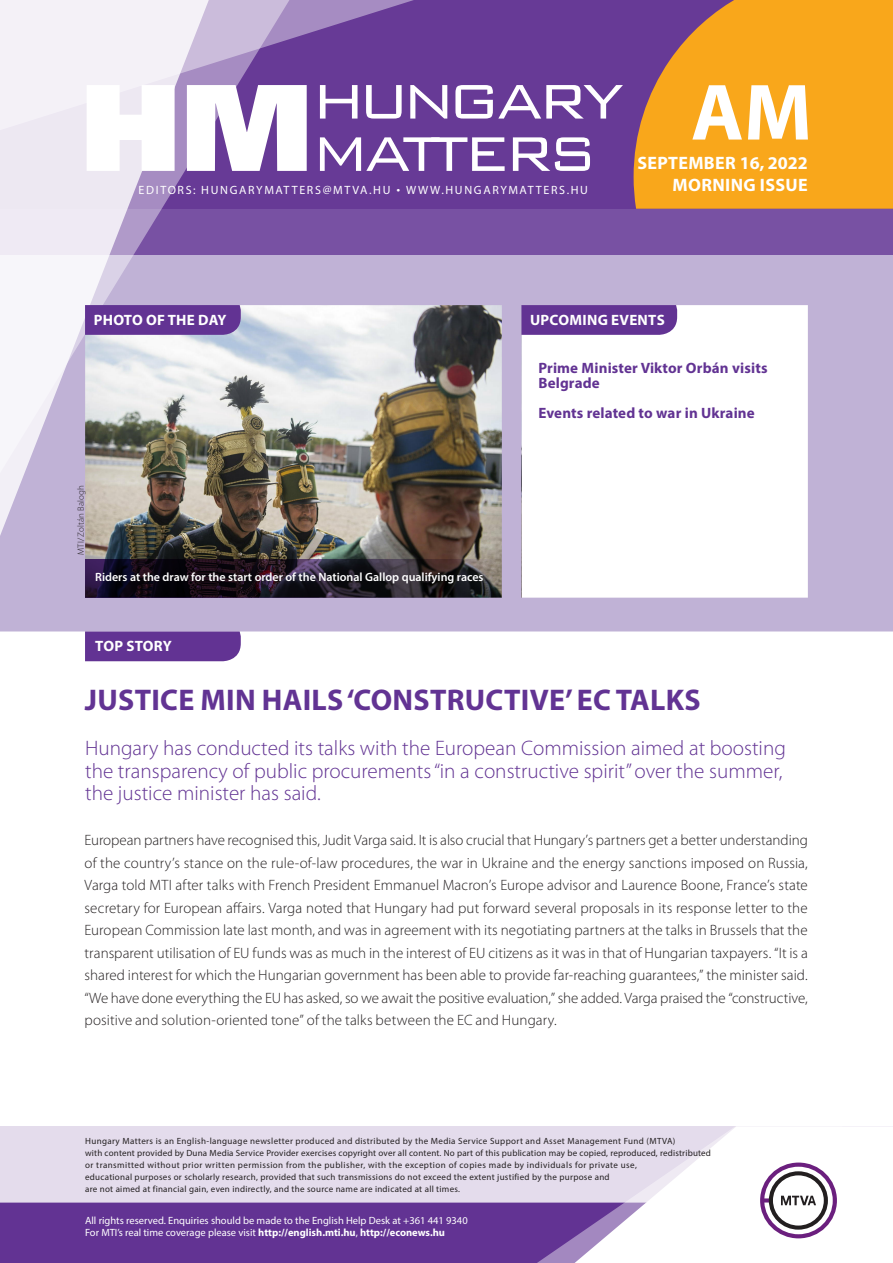
<style>
.page{position:relative;width:893px;height:1263px;background:#fff}
.page>*{position:absolute;margin:0;border:0;box-sizing:border-box;transform-origin:0 0}
.t1{font:700 80.55px "Myriad Pro";color:#fff}
._00_borito_cimsor{font:700 30px "Myriad Pro";letter-spacing:.01em;color:#623393}
._00_borito_alcimsor{font:300 21px/22.5px "Myriad Pro";color:#623393}
.t2{font:700 18px "Myriad Pro";letter-spacing:.02em;color:#fff}
._03_kenyer_szöveg-1{font:300 15px/22.5px "Myriad Pro";letter-spacing:.01em;color:#231f20;text-align:justify}
._00_borito_cimsorkic{font:700 15px/15px "Myriad Pro";letter-spacing:.01em;color:#623393}
.t3{font:700 15px "Myriad Pro";letter-spacing:.02em;color:#fff}
._04_kepalairas{font:600 12px "Myriad Pro";color:#fff}
.t4{font:12px "Myriad Pro";letter-spacing:.14em;color:#fff}
.t5{font:10.5px/12px "Myriad Pro";color:#fff}
.t6{font:9px/12px "Myriad Pro";letter-spacing:.03em;color:#231f20}
._03_kenyer_szöveg-1-2{font:300 9px "Myriad Pro";letter-spacing:.03em;color:#231f20}
.s1{font-family:"Geogrotesque"}
.s2{font-weight:700}
</style>
<div class="page">
<div style="left:0;top:1126px;width:893px;height:137px;background:#e4dcec"></div>
<div style="left:0;top:1202px;width:506px;height:61px;background:#623393"></div>
<svg style="left:506px;top:1202px;width:69px;height:61px;background:#6b3e99"></svg>
<svg style="left:575px;top:1126px;width:318px;height:137px"></svg>
<svg style="left:0;top:255px;width:893px;height:376px"></svg>
<div style="left:0;top:0;width:893px;height:255px;background:linear-gradient(to bottom,#633493,#72489e)"></div>
<svg style="left:634px;top:0;width:259px;height:209px;background:#ea9c26"></svg>
<img style="left:225px;top:221px;width:83px;height:287px">
<svg style="left:225px;top:0;width:257px;height:221px;background:#744c9f"></svg>
<svg style="left:0;top:0;width:225px;height:610px"></svg>
<svg style="left:87px;top:85px;width:88px;height:86px"></svg>
<svg style="left:187px;top:85px;width:120px;height:86px"></svg>
<svg style="left:320px;top:85px;width:37px;height:34px"></svg>
<svg style="left:366px;top:85px;width:36px;height:34px"></svg>
<svg style="left:410px;top:85px;width:37px;height:34px"></svg>
<svg style="left:455px;top:85px;width:168px;height:34px"></svg>
<svg style="left:320px;top:137px;width:185px;height:34px"></svg>
<svg style="left:513px;top:137px;width:77px;height:34px"></svg>
<div style="left:85px;top:631px;width:156px;height:30px;background:#623393"></div>
<svg style="left:521px;top:305px;width:156px;height:30px;background:#653795"></svg>
<svg style="left:85px;top:305px;width:156px;height:30px;background:#643694"></svg>
<svg style="left:85px;top:559px;width:417px;height:39px;background:#231b26"></svg>
<p class="t4" style="left:139px;top:182px;width:451px">EDITORS: HUNGARYMATTERS@MTVA.HU <span class="s1">¬</span> WWW.HUNGARYMATTERS.HU</p>
<h1 class="t1" style="left:691px;top:60px;width:114px">AM</h1>
<p class="t2" style="left:637px;top:151px;width:172px">September 16, 2022</p>
<p class="t2" style="left:673px;top:173px;width:135px">MORNING ISSUE</p>
<p class="t3" style="left:94px;top:310px;width:134px">PHOTO OF THE DAY</p>
<p class="t3" style="left:530px;top:310px;width:136px">UPCOMING EVENTS</p>
<p class="_03_kenyer_szöveg-1-2" style="left:76px;top:555px;width:72px;rotate:-90deg">MTI/Zoltán Balogh</p>
<p class="_04_kepalairas" style="left:95px;top:569px;width:390px">Riders at the draw for the start order of the National Gallop qualifying races</p>
<p class="t3" style="left:95px;top:636px;width:78px">TOP STORY</p>
<p class="_00_borito_cimsorkic" style="left:538px;top:360px;width:231px">Prime Minister Viktor Orbán visits<br>Belgrade</p>
<p class="_00_borito_cimsorkic" style="left:538px;top:405px;width:218px">Events related to war in Ukraine</p>
<p class="_00_borito_cimsor" style="left:85px;top:680px;width:617px">JUSTICE MIN HAILS ‘CONSTRUCTIVE’ EC TALKS</p>
<p class="_00_borito_alcimsor" style="left:85px;top:737px;width:702px">Hungary has conducted its talks with the European Commission aimed at boosting the transparency of public procurements “in a constructive spirit” over the summer, the justice minister has said.</p>
<p class="_03_kenyer_szöveg-1" style="left:85px;top:829px;width:725px">European partners have recognised this, Judit Varga said. It is also crucial that Hungary’s partners get a better understanding of the country’s stance on the rule-of-law procedures, the war in Ukraine and the energy sanctions imposed on Russia, Varga told MTI after talks with French President Emmanuel Macron’s Europe advisor and Laurence Boone, France’s state secretary for European affairs. Varga noted that Hungary had put forward several proposals in its response letter to the European Commission late last month, and was in agreement with its negotiating partners at the talks in Brussels that the transparent utilisation of EU funds was as much in the interest of EU citizens as it was in that of Hungarian taxpayers. “It is a shared interest for which the Hungarian government has been able to provide far-reaching guarantees,” the minister said. “We have done everything the EU has asked, so we await the positive evaluation,” she added. Varga praised the “constructive, positive and solution-oriented tone” of the talks between the EC and Hungary.</p>
<p class="t6" style="left:85px;top:1134px;width:627px">Hungary Matters is an English-language newsletter produced and distributed by the Media Service Support and Asset Management Fund (MTVA)<br>with content provided by Duna Media Service Provider exercises copyright over all content. No part of this publication may be copied, reproduced, redistributed or transmitted without prior written permission from the publisher, with the exception of copies made by individuals for private use,<br>educational purposes or scholarly research, provided that such transmissions do not exceed the extent justified by the purpose and<br>are not aimed at financial gain, even indirectly, and the source name are indicated at all times.</p>
<p class="t5" style="left:85px;top:1214px;width:384px">All rights reserved. Enquiries should be made to the English Help Desk at +361 441 9340<br>For MTI’s real time coverage please visit <span class="s2">http://english.mti.hu</span>, <span class="s2">http://econews.hu</span></p>
</div>
